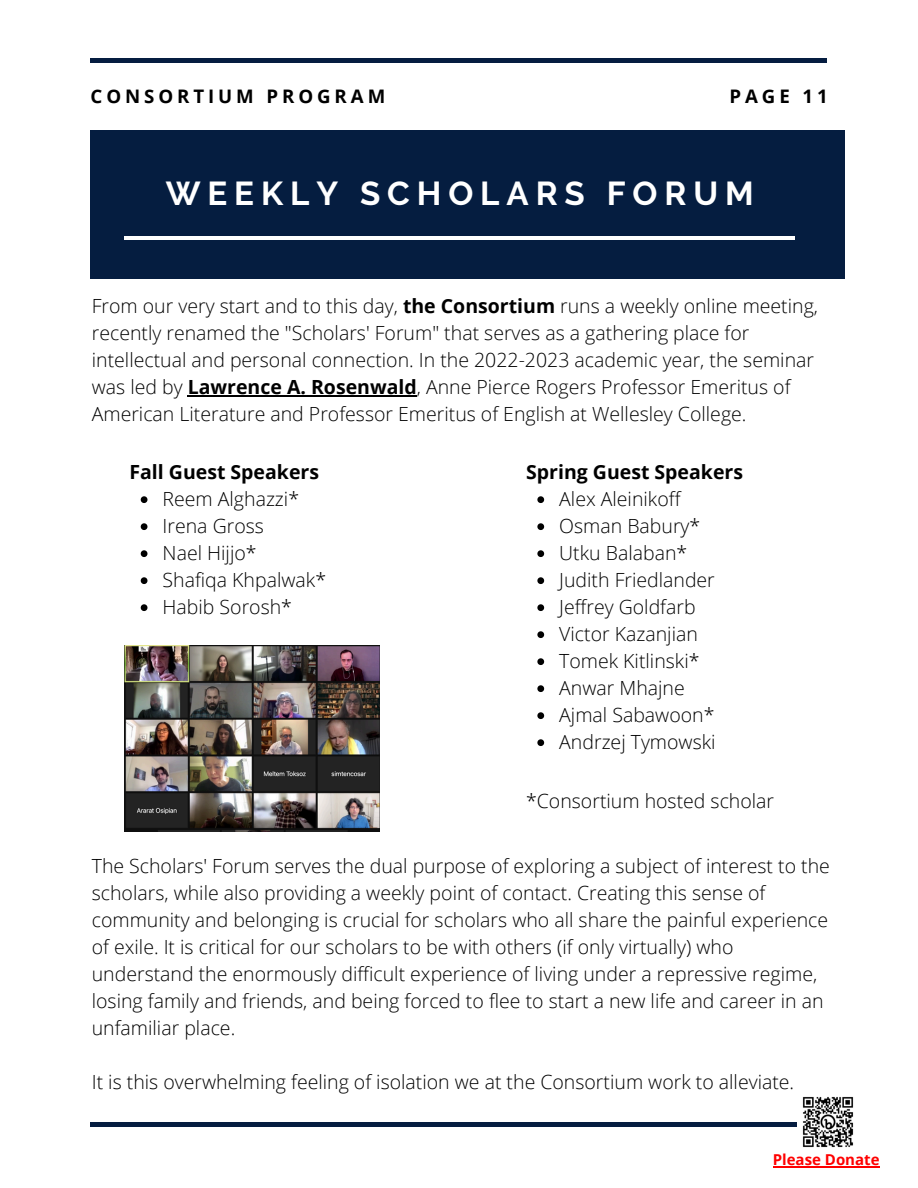
<style>
.page{position:relative;width:918px;height:1188px;background:#fff}
.page>*{position:absolute;margin:0;border:0;box-sizing:border-box;transform-origin:0 0}
.t1{font:700 33px "Raleway";letter-spacing:.21em;color:#fff}
.t2{font:300 19.5px/27px "Open Sans";color:#000}
.t3{font:700 19.5px "Open Sans";color:#000}
.t4{font:700 18.6px "Open Sans";letter-spacing:.21em;color:#000}
.t5{font:700 15px "Open Sans";color:#f00}
.s1{font-weight:700}
</style>
<div class="page">
<hr style="left:91px;top:59px;width:736px;height:3px;background:#051d40">
<div style="left:91px;top:131px;width:754px;height:148px;background:#051d40"></div>
<hr style="left:124px;top:237px;width:671px;height:3px;background:#fff">
<hr style="left:91px;top:1123px;width:736px;height:3px;background:#051d40">
<img style="left:124px;top:646px;width:256px;height:185px">
<hr style="left:188px;top:395px;width:229px;height:1px;background:#000">
<svg style="left:141px;top:496px;width:6px;height:7px"></svg>
<svg style="left:141px;top:523px;width:6px;height:7px"></svg>
<svg style="left:141px;top:550px;width:6px;height:7px"></svg>
<svg style="left:141px;top:577px;width:6px;height:7px"></svg>
<svg style="left:141px;top:604px;width:6px;height:7px"></svg>
<svg style="left:537px;top:496px;width:7px;height:7px"></svg>
<svg style="left:537px;top:523px;width:7px;height:7px"></svg>
<svg style="left:537px;top:550px;width:7px;height:7px"></svg>
<svg style="left:537px;top:577px;width:7px;height:7px"></svg>
<svg style="left:537px;top:604px;width:7px;height:7px"></svg>
<svg style="left:537px;top:631px;width:7px;height:7px"></svg>
<svg style="left:537px;top:658px;width:7px;height:7px"></svg>
<svg style="left:537px;top:685px;width:7px;height:7px"></svg>
<svg style="left:537px;top:712px;width:7px;height:7px"></svg>
<svg style="left:537px;top:739px;width:7px;height:7px"></svg>
<img style="left:797px;top:1096px;width:57px;height:52px">
<hr style="left:773px;top:1166px;width:107px;height:2px;background:#f00">
<h2 class="t4" style="left:91px;top:83px;width:296px">CONSORTIUM PROGRAM</h2>
<p class="t4" style="left:730px;top:83px;width:100px">PAGE 11</p>
<h2 class="t1" style="left:166px;top:174px;width:590px">WEEKLY SCHOLARS FORUM</h2>
<h1 class="t2" style="left:92px;top:292px;width:728px">From our very start and to this day, <span class="s1">the Consortium</span> runs a weekly online meeting, recently renamed the "Scholars' Forum" that serves as a gathering place for intellectual and personal connection. In the 2022-2023 academic year, the seminar was led by <span class="s1">Lawrence A. Rosenwald</span>, Anne Pierce Rogers Professor Emeritus of American Literature and Professor Emeritus of English at Wellesley College.</h1>
<p class="t3" style="left:129px;top:459px;width:191px">Fall Guest Speakers</p>
<h4 class="t2" style="left:163px;top:485px;width:138px">Reem Alghazzi*</h4>
<h3 class="t2" style="left:163px;top:512px;width:103px">Irena Gross</h3>
<p class="t2" style="left:163px;top:539px;width:95px">Nael Hijjo*</p>
<p class="t2" style="left:163px;top:566px;width:165px">Shafiqa Khpalwak*</p>
<p class="t2" style="left:163px;top:593px;width:131px">Habib Sorosh*</p>
<p class="t3" style="left:526px;top:459px;width:218px">Spring Guest Speakers</p>
<p class="t2" style="left:559px;top:485px;width:123px">Alex Aleinikoff</p>
<p class="t2" style="left:559px;top:512px;width:142px">Osman Babury*</p>
<h3 class="t2" style="left:559px;top:539px;width:129px">Utku Balaban*</h3>
<p class="t2" style="left:559px;top:566px;width:157px">Judith Friedlander</p>
<p class="t2" style="left:559px;top:593px;width:138px">Jeffrey Goldfarb</p>
<p class="t2" style="left:559px;top:620px;width:140px">Victor Kazanjian</p>
<p class="t2" style="left:559px;top:647px;width:142px">Tomek Kitlinski*</p>
<p class="t2" style="left:559px;top:674px;width:127px">Anwar Mhajne</p>
<p class="t2" style="left:559px;top:701px;width:157px">Ajmal Sabawoon*</p>
<p class="t2" style="left:559px;top:728px;width:158px">Andrzej Tymowski</p>
<p class="t2" style="left:526px;top:787px;width:250px">*Consortium hosted scholar</p>
<p class="t2" style="left:92px;top:852px;width:740px">The Scholars' Forum serves the dual purpose of exploring a subject of interest to the scholars, while also providing a weekly point of contact. Creating this sense of community and belonging is crucial for scholars who all share the painful experience of exile. It is critical for our scholars to be with others (if only virtually) who understand the enormously difficult experience of living under a repressive regime, losing family and friends, and being forced to flee to start a new life and career in an unfamiliar place.</p>
<h4 class="t2" style="left:92px;top:1068px;width:704px">It is this overwhelming feeling of isolation we at the Consortium work to alleviate.</h4>
<h4 class="t5" style="left:773px;top:1149px;width:108px">Please Donate</h4>
</div>
